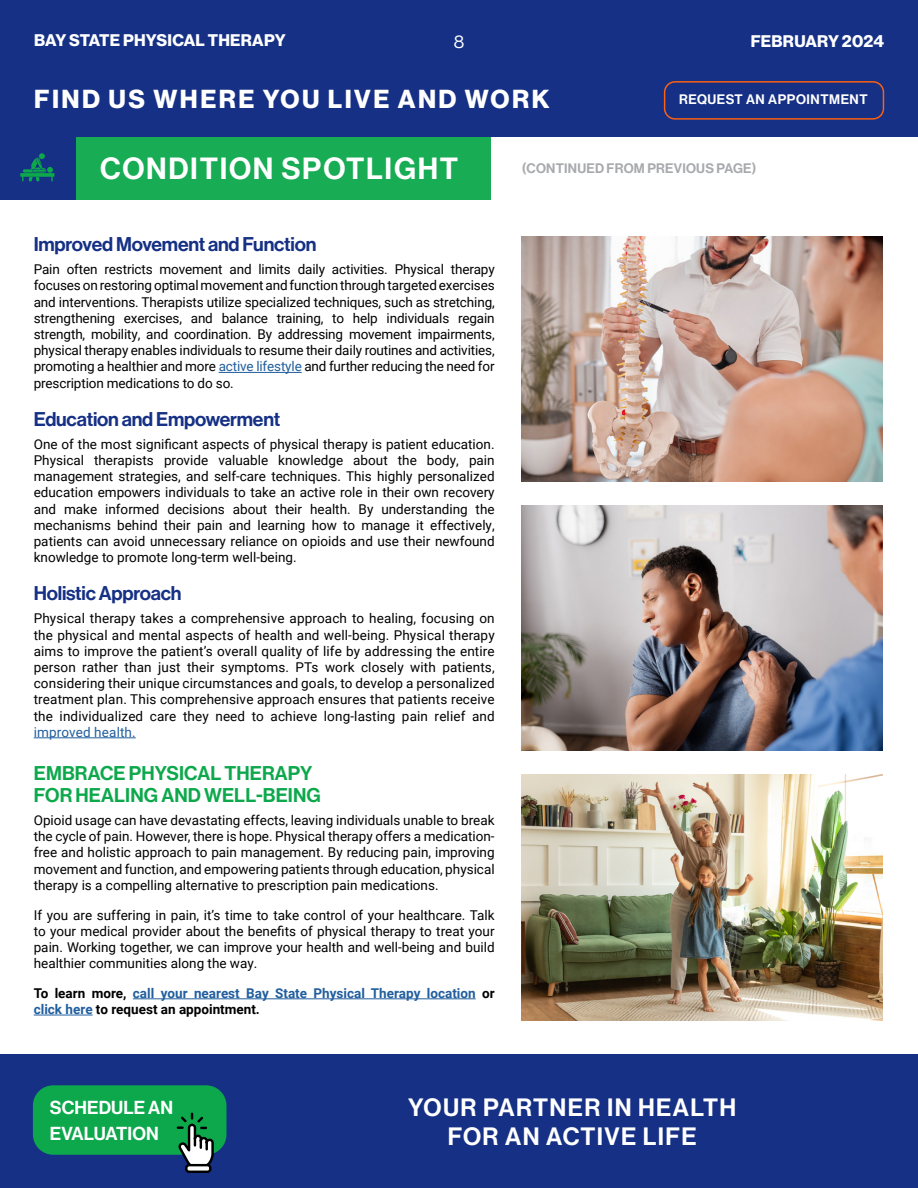
<style>
.page{position:relative;width:918px;height:1188px;background:#fff}
.page>*{position:absolute;margin:0;border:0;box-sizing:border-box;transform-origin:0 0}
.Title_2{font:30px "N Haas Grotesk DS Pro 65 Md";letter-spacing:.055em;color:#fff}
.t1{font:25.5px "N Haas Grotesk DS Pro 75 Bd";letter-spacing:.095em;color:#fff}
.t2{font:24.6px/28.3px "N Haas Grotesk DS Pro 65 Md";letter-spacing:.055em;color:#fff;text-align:center}
.Body{font:19.5px "N Haas Grotesk DS Pro 65 Md";letter-spacing:-.01em;color:#153084}
.Body-2{font:19.5px/22.5px "N Haas Grotesk DS Pro 65 Md";letter-spacing:.005em;color:#0ca84b}
.t3{font:18.45px/26px "N Haas Grotesk DS Pro 65 Md";letter-spacing:.005em;color:#fff}
.t4{font:18px "N Haas Grotesk DS Pro 55 Rg";color:#fff}
.t5{font:16.5px "N Haas Grotesk DS Pro 75 Bd";letter-spacing:.015em;color:#fff}
.Body-3{font:13.5px/16.2px "Roboto";color:#000;text-align:justify}
.Body-4{font:700 13.5px/16.2px "Roboto";color:#215e9e}
.Body-5{font:13.5px "N Haas Grotesk DS Pro 65 Md";letter-spacing:.015em;color:#a7a9ac}
.t6{font:13.5px "N Haas Grotesk DS Pro 65 Md";letter-spacing:.04em;color:#fff}
.s1{color:#215e9e}
.s2{color:#000}
</style>
<div class="page">
<div style="left:0;top:0;width:918px;height:137px;background:#153084"></div>
<div style="left:664px;top:81px;width:220px;height:39px;border:2px solid #fc6012;border-radius:10px"></div>
<div style="left:0;top:1054px;width:918px;height:134px;background:#153084"></div>
<div style="left:33px;top:1085px;width:193px;height:70px;background:#0ca84b;border-radius:20px"></div>
<svg style="left:176px;top:1114px;width:39px;height:50px"></svg>
<div style="left:186px;top:1165px;width:24px;height:7px;background:#fff;border-radius:3px"></div>
<div style="left:185px;top:1164px;width:27px;height:9px;border:2px solid #000;border-radius:3px"></div>
<div style="left:0;top:137px;width:77px;height:62px;background:#153084"></div>
<div style="left:77px;top:137px;width:414px;height:62px;background:#18ac54"></div>
<svg style="left:20px;top:153px;width:35px;height:29px"></svg>
<hr style="left:219px;top:372px;width:83px;height:1px;background:#215e9e">
<hr style="left:34px;top:737px;width:102px;height:1px;background:#215e9e">
<hr style="left:133px;top:998px;width:343px;height:1px;background:#215e9e">
<hr style="left:34px;top:1015px;width:59px;height:1px;background:#215e9e">
<img style="left:522px;top:236px;width:361px;height:246px">
<img style="left:522px;top:506px;width:361px;height:245px">
<img style="left:522px;top:775px;width:361px;height:245px">
<p class="t5" style="left:34px;top:31px;width:253px">BAY STATE PHYSICAL THERAPY</p>
<h3 class="t4" style="left:454px;top:31px;width:12px">8</h3>
<p class="t5" style="left:751px;top:31px;width:135px">FEBRUARY 2024</p>
<h2 class="t1" style="left:34px;top:84px;width:517px">FIND US WHERE YOU LIVE AND WORK</h2>
<p class="t6" style="left:679px;top:92px;width:190px">REQUEST AN APPOINTMENT</p>
<p class="Title_2" style="left:100px;top:151px;width:359px">CONDITION SPOTLIGHT</p>
<p class="Body" style="left:34px;top:233px;width:284px">Improved Movement and Function</p>
<p class="Body-3" style="left:34px;top:261px;width:463px">Pain often restricts movement and limits daily activities. Physical therapy focuses on restoring optimal movement and function through targeted exercises and interventions. Therapists utilize specialized techniques, such as stretching, strengthening exercises, and balance training, to help individuals regain strength, mobility, and coordination. By addressing movement impairments, physical therapy enables individuals to resume their daily routines and activities, promoting a healthier and more <span class="s1">active lifestyle</span> and further reducing the need for prescription medications to do so.</p>
<p class="Body" style="left:34px;top:408px;width:248px">Education and Empowerment</p>
<p class="Body-3" style="left:34px;top:435px;width:462px">One of the most significant aspects of physical therapy is patient education.<br>Physical therapists provide valuable knowledge about the body, pain management strategies, and self-care techniques. This highly personalized education empowers individuals to take an active role in their own recovery and make informed decisions about their health. By understanding the mechanisms behind their pain and learning how to manage it effectively, patients can avoid unnecessary reliance on opioids and use their newfound knowledge to promote long-term well-being.</p>
<p class="Body" style="left:34px;top:582px;width:149px">Holistic Approach</p>
<p class="Body-3" style="left:34px;top:610px;width:463px">Physical therapy takes a comprehensive approach to healing, focusing on the physical and mental aspects of health and well-being. Physical therapy aims to improve the patient’s overall quality of life by addressing the entire person rather than just their symptoms. PTs work closely with patients, considering their unique circumstances and goals, to develop a personalized treatment plan. This comprehensive approach ensures that patients receive the individualized care they need to achieve long-lasting pain relief and <span class="s1">improved health.</span></p>
<p class="Body-2" style="left:34px;top:762px;width:288px">EMBRACE PHYSICAL THERAPY<br>FOR HEALING AND WELL-BEING</p>
<p class="Body-3" style="left:34px;top:812px;width:462px">Opioid usage can have devastating effects, leaving individuals unable to break the cycle of pain. However, there is hope. Physical therapy offers a medication&shy;free and holistic approach to pain management. By reducing pain, improving movement and function, and empowering patients through education, physical therapy is a compelling alternative to prescription pain medications.</p>
<p class="Body-3" style="left:34px;top:906px;width:462px">If you are suffering in pain, it’s time to take control of your healthcare. Talk to your medical provider about the benefits of physical therapy to treat your pain. Working together, we can improve your health and well-being and build healthier communities along the way.</p>
<p class="Body-4" style="left:34px;top:984px;width:462px"><span class="s2">To learn more,</span> call your nearest Bay State Physical Therapy location <span class="s2">or </span>click here <span class="s2">to request an appointment.</span></p>
<p class="Body-5" style="left:522px;top:161px;width:236px">(CONTINUED FROM PREVIOUS PAGE)</p>
<h3 class="t3" style="left:50px;top:1095px;width:125px">SCHEDULE AN<br>EVALUATION</h3>
<h3 class="t2" style="left:408px;top:1094px;width:330px">YOUR PARTNER IN HEALTH<br>FOR AN ACTIVE LIFE</h3>
</div>
